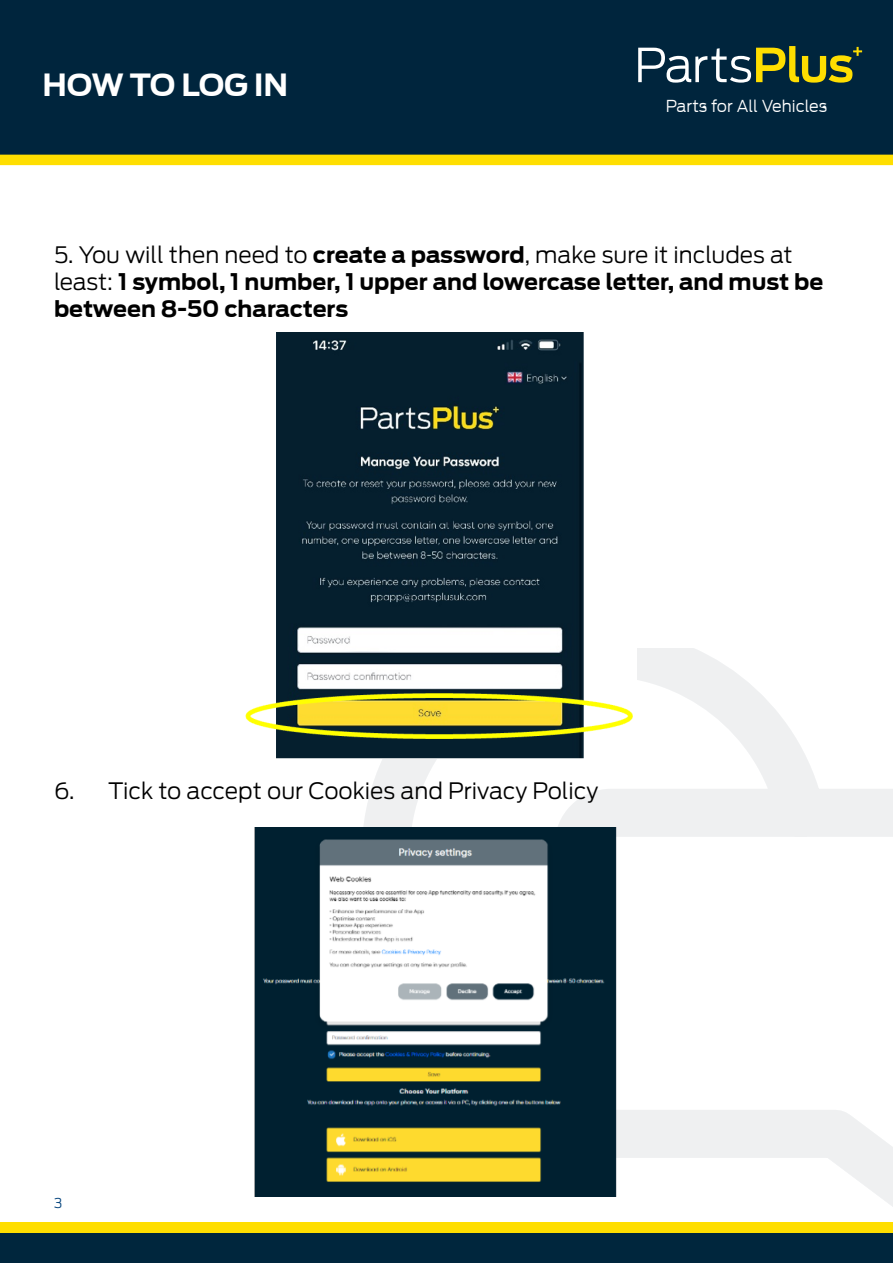
<style>
.page{position:relative;width:893px;height:1263px;background:#fff}
.page>*{position:absolute;margin:0;border:0;box-sizing:border-box;transform-origin:0 0}
.t1{font:700 30px "Ford Antenna";letter-spacing:-.02em;color:#fff}
.t2{font:700 22.5px/27px "Ford Antenna";color:#000}
.t3{font:300 22.5px "Ford Antenna";color:#000}
.t4{font:300 16.2px "Ford Antenna";color:#fff}
.t5{font:300 13.5px "Ford Antenna";color:#00417b}
.s1{font-weight:300}
</style>
<div class="page">
<div style="left:0;top:1222px;width:893px;height:41px;background:#ffde00"></div>
<div style="left:0;top:1233px;width:893px;height:30px;background:#00263d"></div>
<svg style="left:348px;top:648px;width:545px;height:559px"></svg>
<div style="left:0;top:0;width:893px;height:160px;background:#00253d"></div>
<div style="left:0;top:155px;width:893px;height:10px;background:#ffde00"></div>
<svg style="left:638px;top:46px;width:224px;height:37px"></svg>
<img style="left:245px;top:333px;width:392px;height:425px">
<img style="left:254px;top:827px;width:365px;height:369px">
<h1 class="t1" style="left:43px;top:67px;width:247px">HOW TO LOG IN</h1>
<p class="t4" style="left:666px;top:96px;width:163px">Parts for All Vehicles</p>
<p class="t2" style="left:54px;top:241px;width:771px"><span class="s1">5. You will then need to</span> create a password<span class="s1">, make sure it includes at least:</span> 1 symbol, 1 number, 1 upper and lowercase letter, and must be between 8-50 characters</p>
<p class="t3" style="left:54px;top:772px;width:546px">6. Tick to accept our Cookies and Privacy Policy</p>
<p class="t5" style="left:54px;top:1192px;width:10px">3</p>
</div>
